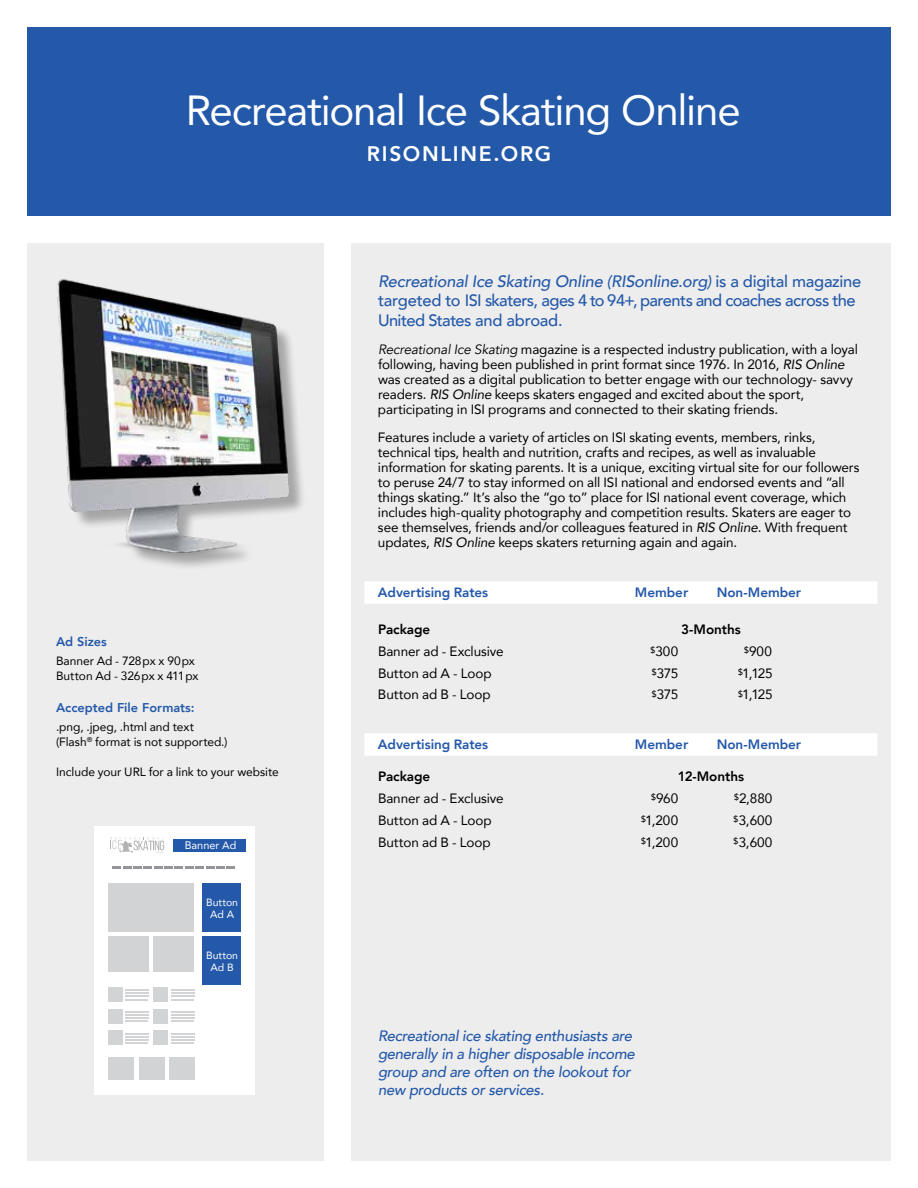
<style>
.page{position:relative;width:918px;height:1188px;background:#fff}
.page>*{position:absolute;margin:0;border:0;box-sizing:border-box;transform-origin:0 0}
.t1{font:42px "Avenir";letter-spacing:-.03em;color:#fff}
.t2{font:800 21px "Avenir";letter-spacing:.08em;color:#fff}
.t3{font:500 16.5px/19.5px "Avenir";letter-spacing:-.03em;color:#2459a9}
.t4{font:italic 500 15px/18px "Avenir";letter-spacing:-.02em;color:#2459a9}
.t5{font:13.5px/15px "Avenir";letter-spacing:-.01em;color:#000}
.t6{font:800 13.5px "Avenir";letter-spacing:-.005em;color:#2459a9}
.t7{font:800 13.5px "Avenir";letter-spacing:-.005em;color:#000}
.t8{font:800 12.75px "Avenir";color:#2459a9}
.t9{font:12px/15px "Avenir";letter-spacing:-.005em;color:#000}
.t10{font:10.95px "Avenir";color:#fff}
.t11{font:10.5px/12px "Avenir";color:#fff;text-align:center}
.s1{font-size:10.65px}
.s2{font-style:italic}
</style>
<div class="page">
<div style="left:351px;top:243px;width:540px;height:918px;background:#ededee"></div>
<div style="left:364px;top:581px;width:514px;height:23px;background:#fff"></div>
<div style="left:364px;top:733px;width:514px;height:23px;background:#fff"></div>
<div style="left:27px;top:243px;width:297px;height:918px;background:#ededee"></div>
<div style="left:27px;top:27px;width:864px;height:189px;background:#2459a9"></div>
<img style="left:57px;top:278px;width:246px;height:289px">
<div style="left:94px;top:827px;width:161px;height:268px;background:#fff"></div>
<div style="left:203px;top:883px;width:38px;height:49px;background:#2459a9"></div>
<div style="left:203px;top:936px;width:38px;height:49px;background:#2459a9"></div>
<svg style="left:112px;top:866px;width:123px;height:3px"></svg>
<div style="left:109px;top:883px;width:85px;height:49px;background:#d1d3d4"></div>
<div style="left:108px;top:936px;width:41px;height:36px;background:#d1d3d4"></div>
<div style="left:108px;top:1057px;width:26px;height:23px;background:#d1d3d4"></div>
<hr style="left:125px;top:989px;width:24px;height:2px;background:#d1d3d4">
<hr style="left:125px;top:992px;width:24px;height:2px;background:#d1d3d4">
<svg style="left:125px;top:996px;width:24px;height:4px"></svg>
<hr style="left:125px;top:1011px;width:24px;height:2px;background:#d1d3d4">
<hr style="left:125px;top:1017px;width:24px;height:2px;background:#d1d3d4">
<hr style="left:125px;top:1014px;width:24px;height:2px;background:#d1d3d4">
<hr style="left:125px;top:1020px;width:23px;height:2px;background:#d1d3d4">
<svg style="left:125px;top:1033px;width:24px;height:1px"></svg>
<hr style="left:125px;top:1039px;width:24px;height:2px;background:#d1d3d4">
<hr style="left:125px;top:1036px;width:24px;height:2px;background:#d1d3d4">
<hr style="left:125px;top:1042px;width:23px;height:2px;background:#d1d3d4">
<hr style="left:171px;top:989px;width:23px;height:2px;background:#d1d3d4">
<hr style="left:171px;top:992px;width:23px;height:2px;background:#d1d3d4">
<svg style="left:171px;top:996px;width:23px;height:4px"></svg>
<hr style="left:171px;top:1011px;width:23px;height:2px;background:#d1d3d4">
<hr style="left:171px;top:1017px;width:23px;height:2px;background:#d1d3d4">
<hr style="left:171px;top:1014px;width:23px;height:2px;background:#d1d3d4">
<hr style="left:171px;top:1020px;width:22px;height:2px;background:#d1d3d4">
<svg style="left:171px;top:1033px;width:23px;height:1px"></svg>
<hr style="left:171px;top:1039px;width:23px;height:2px;background:#d1d3d4">
<hr style="left:171px;top:1036px;width:23px;height:2px;background:#d1d3d4">
<hr style="left:171px;top:1042px;width:22px;height:2px;background:#d1d3d4">
<div style="left:108px;top:987px;width:15px;height:15px;background:#d1d3d4"></div>
<div style="left:108px;top:1009px;width:15px;height:14px;background:#d1d3d4"></div>
<div style="left:108px;top:1031px;width:15px;height:14px;background:#d1d3d4"></div>
<div style="left:154px;top:987px;width:14px;height:15px;background:#d1d3d4"></div>
<div style="left:154px;top:1009px;width:14px;height:14px;background:#d1d3d4"></div>
<div style="left:154px;top:1031px;width:14px;height:14px;background:#d1d3d4"></div>
<div style="left:153px;top:936px;width:41px;height:36px;background:#d1d3d4"></div>
<div style="left:139px;top:1057px;width:26px;height:23px;background:#d1d3d4"></div>
<div style="left:170px;top:1057px;width:25px;height:23px;background:#d1d3d4"></div>
<div style="left:174px;top:839px;width:72px;height:13px;background:#2459a9"></div>
<svg style="left:110px;top:837px;width:54px;height:16px"></svg>
<h1 class="t1" style="left:186px;top:76px;width:556px">Recreational Ice Skating Online</h1>
<h2 class="t2" style="left:367px;top:137px;width:186px">RISONLINE.ORG</h2>
<p class="t8" style="left:56px;top:631px;width:52px">Ad Sizes</p>
<p class="t9" style="left:56px;top:653px;width:144px">Banner Ad - 728px x 90px<br>Button Ad - 326px x 411px</p>
<p class="t8" style="left:56px;top:697px;width:140px">Accepted File Formats:</p>
<p class="t9" style="left:56px;top:719px;width:173px">.png, .jpeg, .html and text (Flash<sup>®</sup> format is not supported.)</p>
<p class="t9" style="left:56px;top:764px;width:224px">Include your URL for a link to your website</p>
<p class="t10" style="left:185px;top:837px;width:53px">Banner <span class="s1">Ad</span></p>
<p class="t11" style="left:206px;top:896px;width:33px">Button<br>Ad A</p>
<p class="t11" style="left:206px;top:949px;width:33px">Button<br>Ad B</p>
<p class="t3" style="left:378px;top:270px;width:485px"><span class="s2">Recreational Ice Skating Online (RISonline.org)</span> is a digital magazine targeted to ISI skaters, ages 4 to 94+, parents and coaches across the<br>United States and abroad.</p>
<p class="t5" style="left:378px;top:341px;width:482px"><span class="s2">Recreational Ice Skating</span> magazine is a respected industry publication, with a loyal following, having been published in print format since 1976. In 2016, <span class="s2">RIS Online </span>was created as a digital publication to better engage with our technology- savvy readers. <span class="s2">RIS Online</span> keeps skaters engaged and excited about the sport, participating in ISI programs and connected to their skating friends.</p>
<p class="t5" style="left:378px;top:430px;width:483px">Features include a variety of articles on ISI skating events, members, rinks, technical tips, health and nutrition, crafts and recipes, as well as invaluable information for skating parents. It is a unique, exciting virtual site for our followers to peruse 24/7 to stay informed on all ISI national and endorsed events and “all things skating.” It’s also the “go to” place for ISI national event coverage, which includes high-quality photography and competition results. Skaters are eager to see themselves, friends and/or colleagues featured in <span class="s2">RIS Online</span>. With frequent updates, <span class="s2">RIS Online</span> keeps skaters returning again and again.</p>
<p class="t6" style="left:378px;top:582px;width:112px">Advertising Rates</p>
<p class="t6" style="left:635px;top:582px;width:55px">Member</p>
<p class="t6" style="left:717px;top:582px;width:86px">Non-Member</p>
<p class="t7" style="left:378px;top:619px;width:54px">Package</p>
<p class="t7" style="left:681px;top:619px;width:61px">3-Months</p>
<p class="t5" style="left:378px;top:643px;width:127px">Banner ad - Exclusive</p>
<p class="t5" style="left:650px;top:643px;width:29px"><sup>$</sup>300</p>
<p class="t5" style="left:744px;top:643px;width:29px"><sup>$</sup>900</p>
<p class="t5" style="left:378px;top:665px;width:115px">Button ad A - Loop</p>
<p class="t5" style="left:652px;top:665px;width:28px"><sup>$</sup>375</p>
<p class="t5" style="left:738px;top:665px;width:36px"><sup>$</sup>1,125</p>
<p class="t5" style="left:378px;top:687px;width:114px">Button ad B - Loop</p>
<p class="t5" style="left:652px;top:687px;width:28px"><sup>$</sup>375</p>
<p class="t5" style="left:738px;top:687px;width:36px"><sup>$</sup>1,125</p>
<p class="t6" style="left:378px;top:734px;width:112px">Advertising Rates</p>
<p class="t6" style="left:635px;top:734px;width:55px">Member</p>
<p class="t6" style="left:717px;top:734px;width:86px">Non-Member</p>
<p class="t7" style="left:378px;top:766px;width:54px">Package</p>
<p class="t7" style="left:678px;top:766px;width:68px">12-Months</p>
<p class="t5" style="left:378px;top:791px;width:127px">Banner ad - Exclusive</p>
<p class="t5" style="left:651px;top:791px;width:28px"><sup>$</sup>960</p>
<p class="t5" style="left:734px;top:791px;width:40px"><sup>$</sup>2,880</p>
<p class="t5" style="left:378px;top:812px;width:115px">Button ad A - Loop</p>
<p class="t5" style="left:641px;top:812px;width:39px"><sup>$</sup>1,200</p>
<p class="t5" style="left:734px;top:812px;width:40px"><sup>$</sup>3,600</p>
<p class="t5" style="left:378px;top:834px;width:114px">Button ad B - Loop</p>
<p class="t5" style="left:641px;top:834px;width:39px"><sup>$</sup>1,200</p>
<p class="t5" style="left:734px;top:834px;width:40px"><sup>$</sup>3,600</p>
<p class="t4" style="left:378px;top:1027px;width:258px">Recreational ice skating enthusiasts are generally in a higher disposable income group and are often on the lookout for new products or services.</p>
</div>
